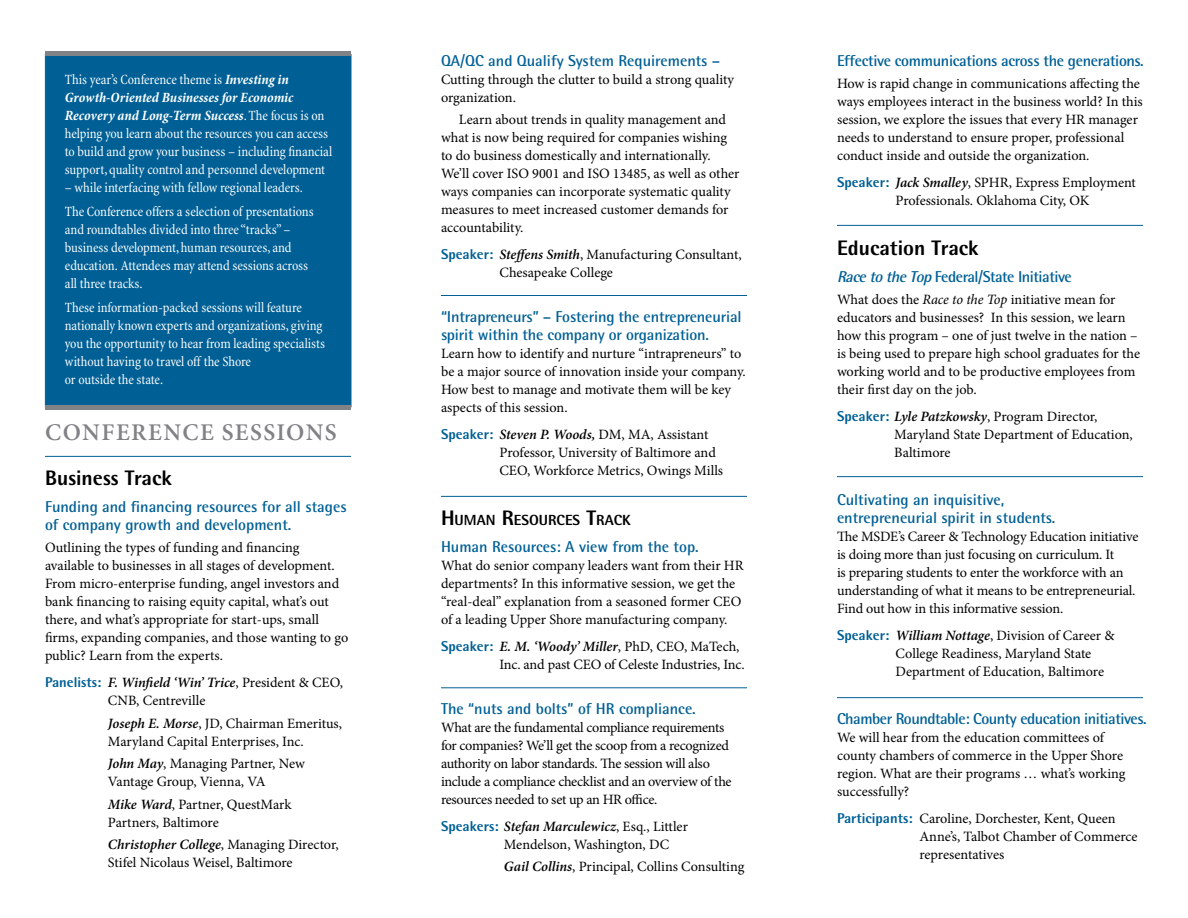
<style>
.page{position:relative;width:1188px;height:918px;background:#fff}
.page>*{position:absolute;margin:0;border:0;box-sizing:border-box;transform-origin:0 0}
.t1{font:600 24px "Minion Pro";letter-spacing:.06em;color:#808285}
.t2{font:800 21px "Rotis Semi Sans";color:#000}
.t3{font:700 15.75px/18px "Rotis Semi Sans";letter-spacing:-.01em;color:#006096}
.t4{font:700 15.75px "Rotis Semi Sans";letter-spacing:-.03em;color:#006096}
.t5{font:800 14.7px "Rotis Semi Sans";color:#000}
.t6{font:14.25px/18px "Minion Pro";letter-spacing:-.005em;color:#000}
.t7{font:condensed 14.25px/18px "Minion";letter-spacing:-.005em;color:#fff}
.t8{font:italic 700 condensed 14.25px/18px "Minion Pro";letter-spacing:-.005em;color:#fff}
.t9{font:italic 600 14.25px "Minion Pro";letter-spacing:-.005em;color:#000}
.s1{font-family:"Minion Pro";font-weight:700;font-style:italic}
.s2{font-family:"Minion";font-weight:400;font-style:normal}
.s3{font-family:"Rotis Semi Sans";font-weight:800;color:#006096}
.s4{font-weight:600;font-style:italic}
.s5{font-size:21px}
.s6{font-family:"Rotis Semi Sans";font-weight:800;font-style:normal;color:#006096}
.s7{font-weight:400;font-style:normal}
.s8{font-style:italic}
</style>
<div class="page">
<div style="left:45px;top:54px;width:306px;height:353px;background:#006096;border:1px solid #006096"></div>
<hr style="left:45px;top:456px;width:306px;height:1px;background:#006096">
<hr style="left:441px;top:496px;width:306px;height:1px;background:#006096">
<hr style="left:441px;top:295px;width:306px;height:1px;background:#006096">
<hr style="left:441px;top:687px;width:306px;height:1px;background:#006096">
<hr style="left:837px;top:225px;width:306px;height:1px;background:#006096">
<hr style="left:837px;top:476px;width:306px;height:1px;background:#006096">
<hr style="left:837px;top:697px;width:306px;height:1px;background:#006096">
<div style="left:45px;top:51px;width:306px;height:5px;background:#808285"></div>
<div style="left:45px;top:405px;width:306px;height:5px;background:#808285"></div>
<p class="t7" style="left:65px;top:71px;width:225px">This year’s Conference theme is <span class="s1">Investing in</span></p>
<p class="t8" style="left:65px;top:88px;width:261px">Growth-Oriented Businesses for Economic<br>Recovery and Long-Term Success<span class="s2">. The focus is on</span></p>
<p class="t7" style="left:65px;top:125px;width:269px">helping you learn about the resources you can access to build and grow your business – including financial support, quality control and personnel development</p>
<p class="t7" style="left:65px;top:176px;width:250px;line-height:24px">– while interfacing with fellow regional leaders.<br>The Conference offers a selection of presentations</p>
<p class="t7" style="left:65px;top:221px;width:245px">and roundtables divided into three “tracks” – business development, human resources, and education. Attendees may attend sessions across all three tracks.</p>
<p class="t7" style="left:65px;top:299px;width:262px">These information-packed sessions will feature nationally known experts and organizations, giving you the opportunity to hear from leading specialists without having to travel off the Shore<br>or outside the state.</p>
<h1 class="t1" style="left:45px;top:416px;width:290px">CONFERENCE SESSIONS</h1>
<h2 class="t2" style="left:45px;top:464px;width:128px">Business Track</h2>
<p class="t3" style="left:45px;top:497px;width:303px">Funding and financing resources for all stages of company growth and development.</p>
<p class="t6" style="left:45px;top:539px;width:305px">Outlining the types of funding and financing available to businesses in all stages of development.<br>From micro-enterprise funding, angel investors and bank financing to raising equity capital, what’s out there, and what’s appropriate for start-ups, small firms, expanding companies, and those wanting to go public? Learn from the experts.</p>
<p class="t6" style="left:108px;top:674px;width:237px;text-indent:-63px"><span class="s3">Panelists:</span> <span class="s4">F. Winfield ‘Win’ Trice</span>, President &amp; CEO,<br>CNB, Centreville</p>
<p class="t6" style="left:108px;top:714px;width:236px"><span class="s4">Joseph E. Morse</span>, JD, Chairman Emeritus,<br>Maryland Capital Enterprises, Inc.</p>
<p class="t6" style="left:108px;top:755px;width:198px"><span class="s4">John May</span>, Managing Partner, New<br>Vantage Group, Vienna, VA</p>
<p class="t6" style="left:108px;top:795px;width:185px"><span class="s4">Mike Ward</span>, Partner, QuestMark</p>
<p class="t6" style="left:45px;top:813px;width:37px">P</p>
<p class="t6" style="left:108px;top:811px;width:232px;line-height:22.5px;text-indent:8px">artners, Baltimore<br><span class="s4">Christopher College</span>, Managing Director,</p>
<p class="t6" style="left:45px;top:854px;width:36px">S</p>
<p class="t6" style="left:115px;top:854px;width:180px">tifel Nicolaus Weisel, Baltimore</p>
<p class="t3" style="left:441px;top:51px;width:281px">QA/QC and Qualify System Requirements –</p>
<p class="t6" style="left:441px;top:70px;width:294px">Cutting through the clutter to build a strong quality organization.</p>
<p class="t6" style="left:441px;top:111px;width:300px;text-indent:18px">Learn about trends in quality management and what is now being required for companies wishing to do business domestically and internationally.<br>We’ll cover ISO 9001 and ISO 13485, as well as other ways companies can incorporate systematic quality measures to meet increased customer demands for accountability.</p>
<p class="t6" style="left:499px;top:246px;width:244px;text-indent:-58px"><span class="s3">Speaker:</span> <span class="s4">Steffens Smith</span>, Manufacturing Consultant,<br>Chesapeake College</p>
<p class="t3" style="left:441px;top:308px;width:302px">“Intrapreneurs” – Fostering the entrepreneurial spirit within the company or organization.</p>
<p class="t6" style="left:441px;top:345px;width:306px">Learn how to identify and nurture “intrapreneurs” to be a major source of innovation inside your company.<br>How best to manage and motivate them will be key aspects of this session.</p>
<p class="t6" style="left:441px;top:426px;width:269px"><span class="s3">Speaker:</span> <span class="s4">Steven P. Woods,</span> DM, MA, Assistant<br>P</p>
<p class="t6" style="left:499px;top:444px;width:225px;text-align:center">rofessor, University of Baltimore and<br>CEO, Workforce Metrics, Owings Mills</p>
<p class="t5" style="left:441px;top:511px;width:191px"><span class="s5">H</span>UMAN <span class="s5">R</span>ESOURCES <span class="s5">T</span>RACK</p>
<p class="t3" style="left:441px;top:537px;width:259px">Human Resources: A view from the top.</p>
<p class="t6" style="left:441px;top:556px;width:296px">What do senior company leaders want from their HR departments? In this informative session, we get the “real-deal” explanation from a seasoned former CEO of a leading Upper Shore manufacturing company.</p>
<p class="t6" style="left:499px;top:637px;width:247px;text-indent:-58px"><span class="s3">Speaker:</span> <span class="s4">E. M. ‘Woody’ Miller</span>, PhD, CEO, MaTech,<br>Inc. and past CEO of Celeste Industries, Inc.</p>
<p class="t3" style="left:441px;top:699px;width:256px">The “nuts and bolts” of HR compliance.</p>
<p class="t6" style="left:441px;top:718px;width:292px">What are the fundamental compliance requirements for companies? We’ll get the scoop from a recognized authority on labor standards. The session will also include a compliance checklist and an overview of the resources needed to set up an HR office.</p>
<p class="t6" style="left:504px;top:817px;width:185px;text-indent:-63px"><span class="s3">Speakers:</span> <span class="s4">Stefan Marculewicz</span>, Esq., Littler<br>Mendelson, Washington, DC</p>
<p class="t6" style="left:504px;top:858px;width:242px"><span class="s4">Gail Collins</span>, Principal, Collins Consulting</p>
<p class="t3" style="left:837px;top:51px;width:308px">Effective communications across the generations.</p>
<p class="t6" style="left:837px;top:75px;width:307px">How is rapid change in communications affecting the ways employees interact in the business world? In this session, we explore the issues that every HR manager needs to understand to ensure proper, professional conduct inside and outside the organization.</p>
<p class="t9" style="left:837px;top:173px;width:147px"><span class="s6">Speaker:</span> Jack Smalley<span class="s7">, SPHR</span></p>
<p class="t6" style="left:1009px;top:174px;width:129px">, Express Employment</p>
<p class="t6" style="left:837px;top:192px;width:34px">P</p>
<p class="t6" style="left:903px;top:192px;width:177px">rofessionals. Oklahoma City, OK</p>
<h2 class="t2" style="left:837px;top:234px;width:143px">Education Track</h2>
<p class="t4" style="left:837px;top:267px;width:236px"><span class="s8">RacetotheTop</span>Federal/State Initiative</p>
<p class="t6" style="left:837px;top:291px;width:305px">What does the <span class="s8">Race to the Top</span> initiative mean for educators and businesses? In this session, we learn how this program – one of just twelve in the nation – is being used to prepare high school graduates for the working world and to be productive employees from their first day on the job.</p>
<p class="t6" style="left:894px;top:408px;width:240px;text-indent:-57px"><span class="s3">Speaker:</span> <span class="s4">Lyle Patzkowsky</span>, Program Director,<br>Maryland State Department of Education,<br>Baltimore</p>
<p class="t3" style="left:837px;top:491px;width:220px">Cultivating an inquisitive, entrepreneurial spirit in students.</p>
<p class="t6" style="left:837px;top:528px;width:303px">The MSDE’s Career &amp; Technology Education initiative is doing more than just focusing on curriculum. It<br>is preparing students to enter the workforce with an understanding of what it means to be entrepreneurial.<br>Find out how in this informative session.</p>
<p class="t6" style="left:895px;top:627px;width:221px;text-indent:-58px"><span class="s3">Speaker:</span> <span class="s4">William Nottage</span>, Division of Career &amp;<br>College Readiness, Maryland State<br>Department of Education, Baltimore</p>
<p class="t4" style="left:837px;top:709px;width:311px">Chamber Roundtable: County education initiatives.</p>
<p class="t6" style="left:837px;top:729px;width:290px">We will hear from the education committees of county chambers of commerce in the Upper Shore region. What are their programs … what’s working successfully?</p>
<p class="t6" style="left:919px;top:810px;width:220px;text-indent:-82px"><span class="s3">Participants:</span> Caroline, Dorchester, Kent, Queen<br>Anne’s, Talbot Chamber of Commerce representatives</p>
</div>
